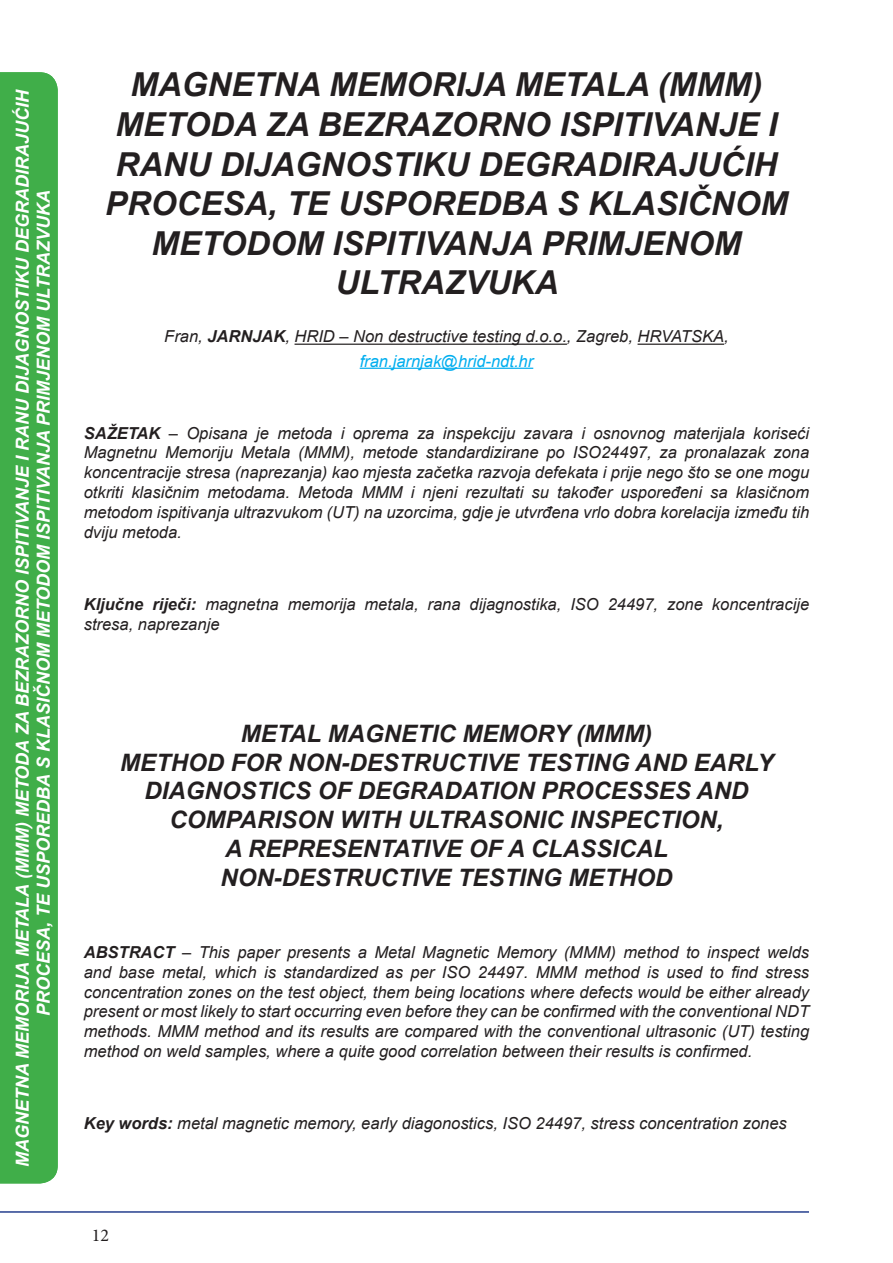
<style>
.page{position:relative;width:893px;height:1263px;background:#fff}
.page>*{position:absolute;margin:0;border:0;box-sizing:border-box;transform-origin:0 0}
.t1{font:italic 700 33px/39.6px "Arial";color:#231f20;text-align:center}
.t2{font:italic 700 24px/28.8px "Arial";color:#231f20;text-align:center}
.Heading_3{font:italic 700 18px/21px "Arial";letter-spacing:-.01em;color:#fff}
.t3{font:18px "Minion Pro";color:#231f20}
.t4{font:italic 16.5px/19.8px "Arial";color:#231f20;text-align:justify}
.t5{font:italic 16.5px "Arial";color:#00aeef}
.s1{font-weight:700}
</style>
<div class="page">
<hr style="left:0;top:1211px;width:809px;height:2px;background:#253f8e">
<div style="left:0;top:72px;width:58px;height:1111px;background:#40ae49"></div>
<hr style="left:295px;top:344px;width:272px;height:1px;background:#231f20">
<hr style="left:638px;top:344px;width:86px;height:1px;background:#231f20">
<hr style="left:360px;top:368px;width:173px;height:1px;background:#00aeef">
<p class="Heading_3" style="left:13px;top:1016px;width:928px;text-indent:-151px;rotate:-90deg">MAGNETNA MEMORIJA METALA (MMM) METODA ZA BEZRAZORNO ISPITIVANJE I RANU DIJAGNOSTIKU DEGRADIRAJUĆIH<br>PROCESA, TE USPOREDBA S KLASIČNOM METODOM ISPITIVANJA PRIMJENOM ULTRAZVUKA</p>
<p class="t1" style="left:105px;top:66px;width:684px">MAGNETNA MEMORIJA METALA (MMM)<br>METODA ZA BEZRAZORNO ISPITIVANJE I<br>RANU DIJAGNOSTIKU DEGRADIRAJUĆIH<br>PROCESA, TE USPOREDBA S KLASIČNOM<br>METODOM ISPITIVANJA PRIMJENOM<br>ULTRAZVUKA</p>
<p class="t4" style="left:164px;top:327px;width:566px">Fran, <span class="s1">JARNJAK</span>, HRID – Non destructive testing d.o.o., Zagreb, HRVATSKA,</p>
<p class="t5" style="left:360px;top:350px;width:175px">fran.jarnjak@hrid-ndt.hr</p>
<p class="t4" style="left:84px;top:423px;width:727px"><span class="s1">SAŽETAK</span> – Opisana je metoda i oprema za inspekciju zavara i osnovnog materijala koriseći Magnetnu Memoriju Metala (MMM), metode standardizirane po ISO24497, za pronalazak zona koncentracije stresa (naprezanja) kao mjesta začetka razvoja defekata i prije nego što se one mogu otkriti klasičnim metodama. Metoda MMM i njeni rezultati su također uspoređeni sa klasičnom metodom ispitivanja ultrazvukom (UT) na uzorcima, gdje je utvrđena vrlo dobra korelacija između tih dviju metoda.</p>
<p class="t4" style="left:84px;top:594px;width:727px"><span class="s1">Ključne riječi:</span> magnetna memorija metala, rana dijagnostika, ISO 24497, zone koncentracije stresa, naprezanje</p>
<p class="t2" style="left:120px;top:720px;width:655px">METAL MAGNETIC MEMORY (MMM)<br>METHOD FOR NON-DESTRUCTIVE TESTING AND EARLY DIAGNOSTICS OF DEGRADATION PROCESSES AND COMPARISON WITH ULTRASONIC INSPECTION,<br>A REPRESENTATIVE OF A CLASSICAL NON-DESTRUCTIVE TESTING METHOD</p>
<p class="t4" style="left:84px;top:942px;width:727px"><span class="s1">ABSTRACT</span> – This paper presents a Metal Magnetic Memory (MMM) method to inspect welds and base metal, which is standardized as per ISO 24497. MMM method is used to find stress concentration zones on the test object, them being locations where defects would be either already present or most likely to start occurring even before they can be confirmed with the conventional NDT methods. MMM method and its results are compared with the conventional ultrasonic (UT) testing method on weld samples, where a quite good correlation between their results is confirmed.</p>
<p class="t4" style="left:84px;top:1114px;width:705px"><span class="s1">Key words:</span> metal magnetic memory, early diagonostics, ISO 24497, stress concentration zones</p>
<p class="t3" style="left:92px;top:1223px;width:19px">12</p>
</div>
